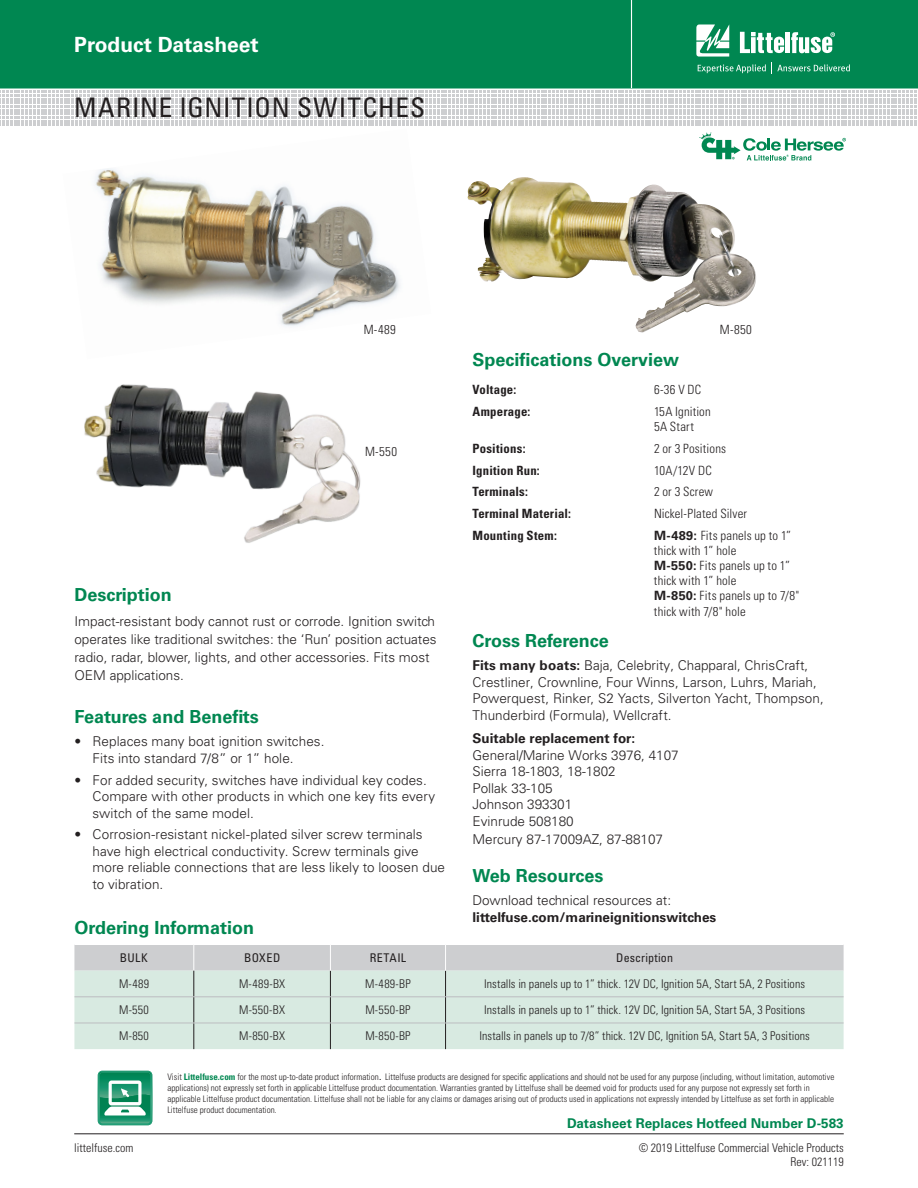
<style>
.page{position:relative;width:918px;height:1188px;background:#fff}
.page>*{position:absolute;margin:0;border:0;box-sizing:border-box;transform-origin:0 0}
.Head_Large{font:condensed 27px "Univers LT Std";letter-spacing:.03em;color:#231f20}
.t1{font:700 21px "Univers LT Std";color:#fff}
.Green_Subheads{font:700 18px "Univers LT Std";color:#008751}
.Specifications{font:700 18px "Univers LT Std";color:#008751}
.Specifications-2{font:300 13.5px/16.5px "Univers LT Std";color:#231f20}
.Body_text{font:300 13.5px/18px "Univers LT Std";color:#231f20}
.Body_text-2{font:700 13.5px/16.5px "Univers LT Std";color:#231f20}
.Green_Subheads-2{font:700 13.5px "Univers LT Std";color:#008751}
.Specifications-3{font:300 condensed 12.75px/15px "Univers LT Std";letter-spacing:.015em;color:#231f20}
.Specifications-4{font:700 condensed 12.75px "Univers LT Std";letter-spacing:.015em;color:#231f20}
.Chart_Body{font:300 condensed 12px/13.5px "Univers LT Std";color:#231f20;text-align:right}
.Chart_Body-2{font:condensed 12px "Univers LT Std";letter-spacing:.025em;color:#231f20}
.t2{font:300 condensed 9px/10.8px "Univers LT Std";color:#231f20}
.s1{font-weight:700;font-stretch:normal}
.s2{font-weight:700}
.s3{font-weight:300}
.s4{font-weight:700;color:#008751}
.s5{font-size:13.5px}
</style>
<div class="page">
<div style="left:0;top:0;width:918px;height:88px;background:#008751"></div>
<hr style="left:631px;top:0;width:1px;height:88px;background:#fff">
<hr style="left:74px;top:1134px;width:770px;height:1px;background:#231f20">
<svg style="left:0;top:91px;width:917px;height:35px"></svg>
<svg style="left:696px;top:24px;width:33px;height:33px"></svg>
<hr style="left:786px;top:32px;width:4px;height:21px;background:#fff">
<svg style="left:791px;top:32px;width:44px;height:21px"></svg>
<svg style="left:740px;top:32px;width:44px;height:21px"></svg>
<svg style="left:698px;top:64px;width:68px;height:9px"></svg>
<svg style="left:772px;top:63px;width:78px;height:11px"></svg>
<img style="left:95px;top:168px;width:305px;height:158px">
<img style="left:84px;top:384px;width:277px;height:159px">
<svg style="left:74px;top:945px;width:770px;height:104px;background:#d4e1db"></svg>
<svg style="left:699px;top:132px;width:147px;height:29px"></svg>
<svg style="left:98px;top:1071px;width:54px;height:54px"></svg>
<img style="left:467px;top:177px;width:237px;height:156px">
<h2 class="t1" style="left:74px;top:32px;width:186px">Product Datasheet</h2>
<p class="Head_Large" style="left:74px;top:91px;width:352px">MARINE IGNITION SWITCHES</p>
<p class="Specifications-3" style="left:364px;top:322px;width:34px">M-489</p>
<p class="Specifications-3" style="left:720px;top:322px;width:34px">M-850</p>
<p class="Green_Subheads" style="left:472px;top:349px;width:208px">Specifications Overview</p>
<p class="Specifications-4" style="left:472px;top:382px;width:45px">Voltage:</p>
<p class="Specifications-3" style="left:654px;top:382px;width:49px">6-36 V DC</p>
<p class="Specifications-4" style="left:472px;top:404px;width:59px">Amperage:</p>
<p class="Specifications-3" style="left:654px;top:404px;width:58px">15A Ignition<br>5A Start</p>
<p class="Specifications-4" style="left:472px;top:441px;width:55px">Positions:</p>
<p class="Specifications-3" style="left:654px;top:441px;width:74px">2 or 3 Positions</p>
<p class="Specifications-4" style="left:472px;top:462px;width:69px">Ignition Run:</p>
<p class="Specifications-3" style="left:654px;top:463px;width:59px">10A/12V DC</p>
<p class="Specifications-4" style="left:472px;top:484px;width:57px">Terminals:</p>
<p class="Specifications-3" style="left:654px;top:484px;width:61px">2 or 3 Screw</p>
<p class="Specifications-4" style="left:472px;top:506px;width:100px">Terminal Material:</p>
<p class="Specifications-3" style="left:654px;top:506px;width:95px">Nickel-Plated Silver</p>
<p class="Specifications-4" style="left:472px;top:528px;width:86px">Mounting Stem:</p>
<p class="Specifications-3" style="left:654px;top:528px;width:139px"><span class="s1">M-489:</span> Fits panels up to 1”</p>
<p class="Specifications-3" style="left:654px;top:543px;width:84px">thick with 1” hole</p>
<p class="Specifications-3" style="left:654px;top:558px;width:138px"><span class="s1">M-550:</span> Fits panels up to 1” thick with 1” hole</p>
<p class="Specifications-3" style="left:654px;top:588px;width:147px;line-height:15.8px"><span class="s1">M-850:</span> Fits panels up to 7/8" thick with 7/8" hole</p>
<p class="Green_Subheads" style="left:472px;top:630px;width:138px">Cross Reference</p>
<p class="Specifications-2" style="left:472px;top:657px;width:353px"><span class="s2">Fits many boats:</span> Baja, Celebrity, Chapparal, ChrisCraft, Crestliner, Crownline, Four Winns, Larson, Luhrs, Mariah, Powerquest, Rinker, S2 Yacts, Silverton Yacht, Thompson, Thunderbird (Formula), Wellcraft.</p>
<p class="Specifications-2" style="left:472px;top:730px;width:208px"><span class="s2">Suitable replacement for:<br></span>General/Marine Works 3976, 4107<br>Sierra 18-1803, 18-1802<br>Pollak 33-105<br>Johnson 393301<br>Evinrude 508180</p>
<p class="Specifications-2" style="left:472px;top:831px;width:192px">Mercury 87-17009AZ, 87-88107</p>
<p class="Specifications" style="left:472px;top:865px;width:132px">Web Resources</p>
<p class="Body_text-2" style="left:472px;top:892px;width:245px"><span class="s3">Download technical resources at: </span>littelfuse.com/marineignitionswitches</p>
<p class="Specifications-3" style="left:365px;top:444px;width:33px">M-550</p>
<p class="Green_Subheads" style="left:74px;top:584px;width:99px">Description</p>
<p class="Body_text" style="left:74px;top:612px;width:364px">Impact-resistant body cannot rust or corrode. Ignition switch operates like traditional switches: the ‘Run’ position actuates radio, radar, blower, lights, and other accessories. Fits most OEM applications.</p>
<p class="Green_Subheads" style="left:74px;top:706px;width:186px">Features and Benefits</p>
<p class="Specifications-2" style="left:92px;top:733px;width:234px;text-indent:-18px">• Replaces many boat ignition switches.<br>Fits into standard 7/8” or 1” hole.</p>
<p class="Specifications-2" style="left:92px;top:772px;width:344px;text-indent:-18px">• For added security, switches have individual key codes.<br>Compare with other products in which one key fits every switch of the same model.</p>
<p class="Specifications-2" style="left:92px;top:826px;width:354px;text-indent:-18px">• Corrosion-resistant nickel-plated silver screw terminals have high electrical conductivity. Screw terminals give more reliable connections that are less likely to loosen due to vibration.</p>
<p class="Green_Subheads" style="left:74px;top:918px;width:181px">Ordering Information</p>
<p class="Chart_Body-2" style="left:120px;top:950px;width:29px">BULK</p>
<p class="Chart_Body-2" style="left:244px;top:950px;width:38px">BOXED</p>
<p class="Chart_Body-2" style="left:370px;top:950px;width:38px">RETAIL</p>
<p class="Chart_Body-2" style="left:616px;top:950px;width:58px">Description</p>
<p class="Chart_Body" style="left:119px;top:977px;width:32px">M-489</p>
<p class="Chart_Body" style="left:239px;top:977px;width:48px">M-489-BX</p>
<p class="Chart_Body" style="left:365px;top:977px;width:47px">M-489-BP</p>
<p class="Chart_Body" style="left:484px;top:977px;width:322px">Installs in panels up to 1” thick. 12V DC, Ignition 5A, Start 5A, 2 Positions</p>
<p class="Chart_Body" style="left:119px;top:1003px;width:31px">M-550</p>
<p class="Chart_Body" style="left:239px;top:1003px;width:47px">M-550-BX</p>
<p class="Chart_Body" style="left:365px;top:1003px;width:47px">M-550-BP</p>
<p class="Chart_Body" style="left:484px;top:1003px;width:322px">Installs in panels up to 1” thick. 12V DC, Ignition 5A, Start 5A, 3 Positions</p>
<p class="Chart_Body" style="left:119px;top:1029px;width:31px">M-850</p>
<p class="Chart_Body" style="left:239px;top:1029px;width:47px">M-850-BX</p>
<p class="Chart_Body" style="left:365px;top:1029px;width:47px">M-850-BP</p>
<p class="Chart_Body" style="left:479px;top:1029px;width:332px">Installs in panels up to 7/8” thick. 12V DC, Ignition 5A, Start 5A, 3 Positions</p>
<p class="t2" style="left:167px;top:1072px;width:668px">Visit <span class="s4">Littelfuse.com</span> for the most up-to-date product information<span class="s5">.</span> Littelfuse products are designed for specific applications and should not be used for any purpose (including, without limitation, automotive applications) not expressly set forth in applicable Littelfuse product documentation. Warranties granted by Littelfuse shall be deemed void for products used for any purpose not expressly set forth in applicable Littelfuse product documentation. Littelfuse shall not be liable for any claims or damages arising out of products used in applications not expressly intended by Littelfuse as set forth in applicable Littelfuse product documentation.</p>
<p class="Chart_Body" style="left:74px;top:1141px;width:61px">littelfuse.com</p>
<p class="Green_Subheads-2" style="left:567px;top:1115px;width:278px">Datasheet Replaces Hotfeed Number D-583</p>
<p class="Chart_Body" style="left:639px;top:1141px;width:207px">© 2019 Littelfuse Commercial Vehicle Products<br>Rev: 021119</p>
</div>
